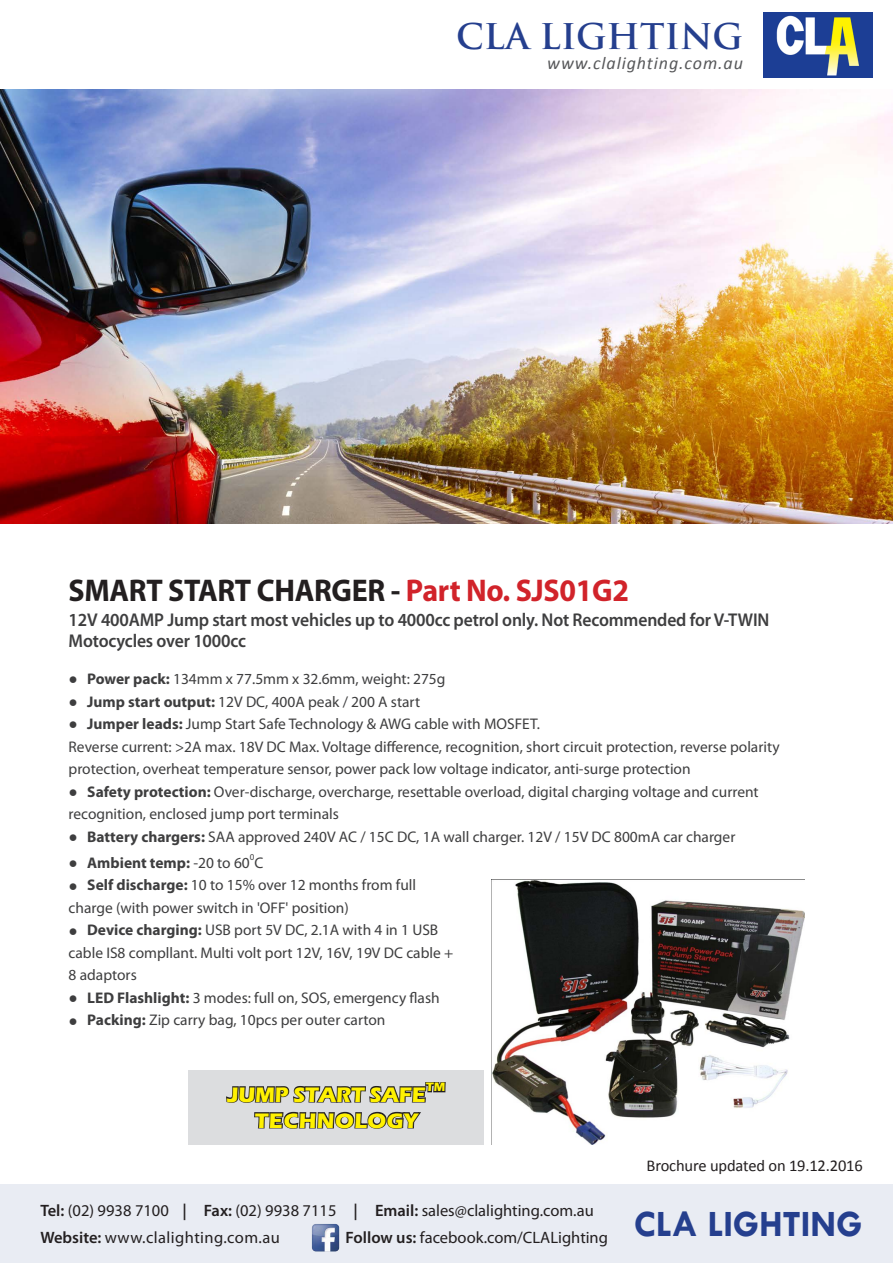
<style>
.page{position:relative;width:893px;height:1263px;background:#fff}
.page>*{position:absolute;margin:0;border:0;box-sizing:border-box;transform-origin:0 0}
.t1{font:700 37.5px "Tw Cen";color:#253f8e}
.t2{font:700 34.5px "Trajan Pro";color:#253f8e}
.t3{font:700 31.5px "Myriad Pro";letter-spacing:-.01em;color:#231f20;scale:.95 1}
.t4{font:700 21.6px "Eras ITC";letter-spacing:-.01em;color:#fff101}
.t5{font:700 21.6px "Eras ITC";letter-spacing:.025em;color:#fff101}
.t6{font:600 18.45px/21px "Myriad Pro";letter-spacing:-.01em;color:#3e3e3f;scale:.95 1}
.t7{font:italic 18px "Calibri";letter-spacing:.05em;color:#57585a}
.t8{font:16.5px/27px "Myriad Pro";color:#231f20}
.t9{font:16.5px "Calibri";letter-spacing:-.01em;color:#231f20}
.t10{font:15.45px/22.5px "Myriad Pro";color:#3e3e3f}
.t11{font:700 15.45px "Myriad Pro";color:#3e3e3f}
.t12{font:700 12.6px "Eras ITC";color:#fff101}
.t13{font:9px "Myriad Pro";color:#3e3e3f}
.s1{color:#d1232a}
.s2{font-family:"Arial";font-weight:700}
.s3{font-weight:700}
.s4{font-family:"Arial"}
.s5{font-weight:400}
.s6{font-weight:600}
</style>
<div class="page">
<img style="left:763px;top:12px;width:109px;height:66px">
<div style="left:0;top:1184px;width:893px;height:79px;background:#e9ecf3"></div>
<img style="left:311px;top:1223px;width:29px;height:29px">
<img style="left:491px;top:880px;width:314px;height:265px">
<div style="left:189px;top:1070px;width:295px;height:75px;background:#dcdddf"></div>
<svg style="left:226px;top:1082px;width:220px;height:47px"></svg>
<img style="left:0;top:89px;width:893px;height:434px">
<h2 class="t2" style="left:456px;top:15px;width:288px">CLA LIGHTING</h2>
<p class="t7" style="left:547px;top:51px;width:197px">www.clalighting.com.au</p>
<h3 class="t3" style="left:69px;top:570px;width:591px">SMART START CHARGER - <span class="s1">Part No. SJS01G2</span></h3>
<p class="t6" style="left:69px;top:609px;width:739px">12V 400AMP Jump start most vehicles up to 4000cc petrol only. Not Recommended for V-TWIN<br>Motocycles over 1000cc</p>
<p class="t10" style="left:69px;top:667px;width:378px"><span class="s2">●</span> <span class="s3">Power pack:</span> 134mm x 77.5mm x 32.6mm, weight: 275g</p>
<p class="t10" style="left:69px;top:690px;width:353px"><span class="s2">●</span> <span class="s3">Jump start output:</span> 12V DC, 400A peak / 200 A start</p>
<p class="t10" style="left:69px;top:712px;width:713px"><span class="s2">●</span> <span class="s3">Jumper leads:</span> Jump Start Safe Technology &amp; AWG cable with MOSFET.<br>Reverse current: &gt;2A max. 18V DC Max. Voltage difference, recognition, short circuit protection, reverse polarity protection, overheat temperature sensor, power pack low voltage indicator, anti-surge protection</p>
<p class="t10" style="left:69px;top:780px;width:692px"><span class="s2">●</span> <span class="s3">Safety protection:</span> Over-discharge, overcharge, resettable overload, digital charging voltage and current recognition, enclosed jump port terminals</p>
<p class="t10" style="left:69px;top:825px;width:668px"><span class="s2">●</span> <span class="s3">Battery chargers:</span> SAA approved 240V AC / 15C DC, 1A wall charger. 12V / 15V DC 800mA car charger</p>
<p class="t11" style="left:69px;top:852px;width:196px"><span class="s4">●</span> Ambient temp: <span class="s5">-20 to 60 C</span></p>
<p class="t13" style="left:250px;top:852px;width:6px">0</p>
<p class="t10" style="left:69px;top:873px;width:349px"><span class="s2">●</span> <span class="s3">Self discharge:</span> 10 to 15% over 12 months from full charge (with power switch in 'OFF' position)</p>
<p class="t10" style="left:69px;top:918px;width:386px"><span class="s2">●</span> <span class="s3">Device charging:</span> USB port 5V DC, 2.1A with 4 in 1 USB cable IS8 compllant. Multi volt port 12V, 16V, 19V DC cable +<br>8 adaptors</p>
<p class="t10" style="left:69px;top:986px;width:373px"><span class="s2">●</span> <span class="s3">LED Flashlight:</span> 3 modes: full on, SOS, emergency flash</p>
<p class="t10" style="left:69px;top:1008px;width:318px"><span class="s2">●</span> <span class="s3">Packing:</span> Zip carry bag, 10pcs per outer carton</p>
<h3 class="t4" style="left:228px;top:1082px;width:200px">JUMP START SAFE</h3>
<p class="t12" style="left:426px;top:1080px;width:21px">TM</p>
<h3 class="t5" style="left:255px;top:1108px;width:165px">TECHNOLOGY</h3>
<p class="t8" style="left:40px;top:1196px;width:555px"><span class="s6">Tel:</span> (02) 9938 7100 <span class="s6">| Fax:</span> (02) 9938 7115 <span class="s6">| Email:</span> sales@clalighting.com.au<br><span class="s6">Website:</span> www.clalighting.com.au</p>
<p class="t8" style="left:346px;top:1223px;width:264px"><span class="s6">Follow us:</span> facebook.com/CLALighting</p>
<p class="t9" style="left:647px;top:1155px;width:218px">Brochure updated on 19.12.2016</p>
<h1 class="t1" style="left:634px;top:1201px;width:230px">CLA LIGHTING</h1>
</div>
